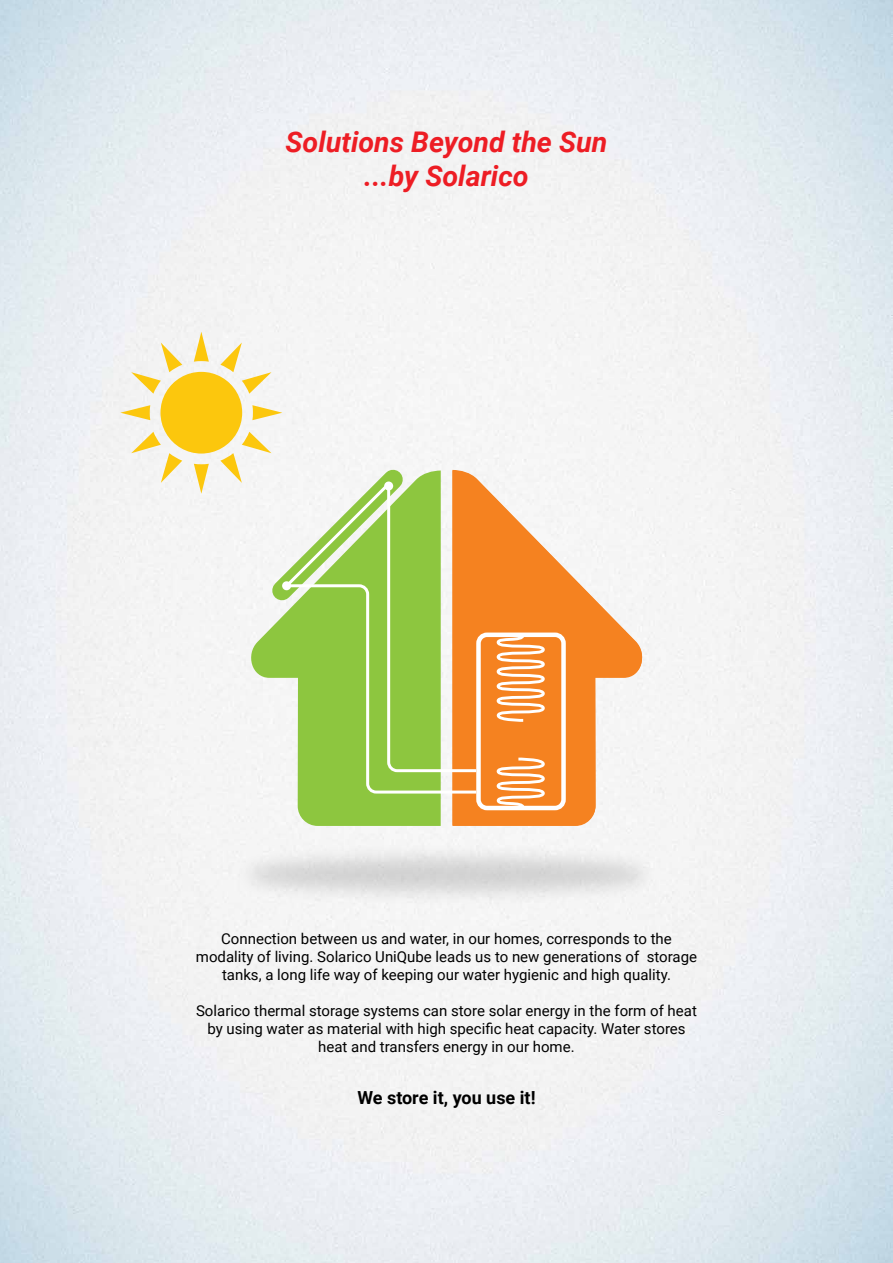
<style>
.page{position:relative;width:893px;height:1263px;background:#fff}
.page>*{position:absolute;margin:0;border:0;box-sizing:border-box;transform-origin:0 0}
.t1{font:italic 700 28.5px/34.2px "Roboto";color:#ed1d24;text-align:center}
.t2{font:700 18px "Roboto";color:#000}
.t3{font:15px/18px "Roboto";color:#000;text-align:center}
</style>
<div class="page">
<div style="left:232px;top:841px;width:429px;height:67px;background:#000;opacity:.75"></div>
<div style="left:251px;top:861px;width:391px;height:27px;background:#d8d8d8;border-radius:50%"></div>
<svg style="left:452px;top:470px;width:196px;height:355px;fill:#f58220"></svg>
<svg style="left:245px;top:795px;width:196px;height:31px;fill:#8dc63f"></svg>
<svg style="left:498px;top:756px;width:48px;height:55px"></svg>
<svg style="left:495px;top:637px;width:51px;height:86px"></svg>
<div style="left:476px;top:632px;width:90px;height:178px;border:4px solid #fff;border-radius:9px"></div>
<svg style="left:120px;top:332px;width:359px;height:463px"></svg>
<h1 class="t1" style="left:286px;top:124px;width:323px">Solutions Beyond the Sun ...by Solarico</h1>
<p class="t3" style="left:196px;top:929px;width:503px">Connection between us and water, in our homes, corresponds to the modality of living. Solarico UniQube leads us to new generations of storage tanks, a long life way of keeping our water hygienic and high quality.</p>
<p class="t3" style="left:196px;top:1001px;width:502px">Solarico thermal storage systems can store solar energy in the form of heat by using water as material with high specific heat capacity. Water stores heat and transfers energy in our home.</p>
<p class="t2" style="left:357px;top:1085px;width:180px">We store it, you use it!</p>
</div>
